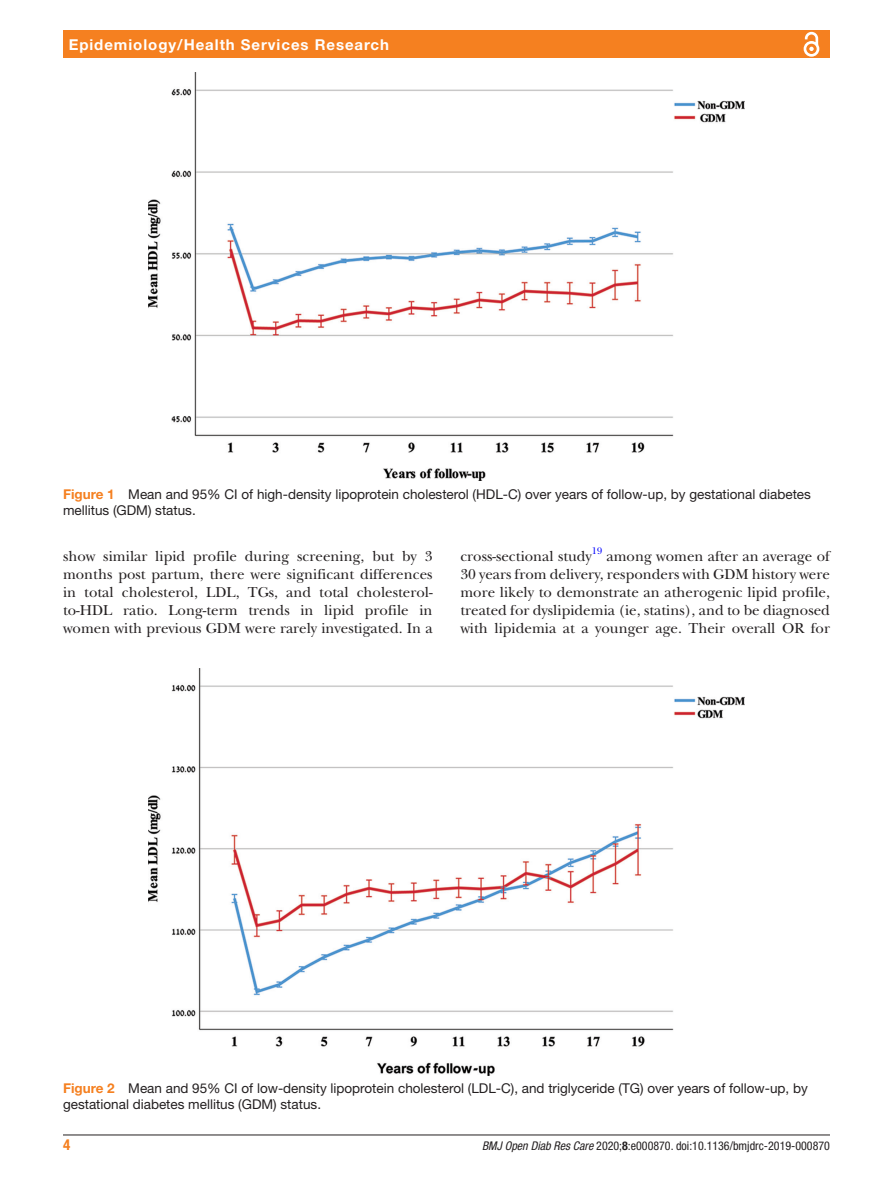
<style>
.page{position:relative;width:893px;height:1191px;background:#fff}
.page>*{position:absolute;margin:0;border:0;box-sizing:border-box;transform-origin:0 0}
.t1{font:15px/18px "New Baskerville";color:#231f20;text-align:justify}
.t2{font:700 15px "Helvetica Neue LT Std";letter-spacing:.065em;color:#fff}
.t3{font:700 condensed 15px "Helvetica Neue LT Std";color:#f58020}
.t4{font:13.5px/16.2px "Helvetica Neue LT Std";color:#231f20}
.t5{font:condensed 12px "Helvetica Neue LT Std";color:#231f20}
.t6{font:9.9px "New Baskerville";color:#00f}
.s1{font-weight:700;color:#f58020}
.s2{font-style:italic}
.s3{font-weight:700}
</style>
<div class="page">
<hr style="left:63px;top:1134px;width:767px;height:1px;background:#231f20">
<div style="left:63px;top:31px;width:767px;height:27px;background:#f58020"></div>
<svg style="left:803px;top:31px;width:17px;height:26px"></svg>
<img style="left:149px;top:73px;width:595px;height:408px">
<img style="left:149px;top:668px;width:595px;height:407px">
<p class="t2" style="left:69px;top:35px;width:322px">Epidemiology/Health Services Research</p>
<p class="t4" style="left:63px;top:485px;width:749px"><span class="s1">Figure 1</span> Mean and 95% CI of high-density lipoprotein cholesterol (HDL-C) over years of follow-up, by gestational diabetes mellitus (GDM) status.</p>
<p class="t1" style="left:63px;top:547px;width:371px">show similar lipid profile during screening, but by 3 months post partum, there were significant differences in total cholesterol, LDL, TGs, and total cholesterol&shy;to-HDL ratio. Long-term trends in lipid profile in women with previous GDM were rarely investigated. In a</p>
<p class="t1" style="left:460px;top:547px;width:133px">cross-sectional study</p>
<p class="t6" style="left:592px;top:545px;width:12px">19</p>
<p class="t1" style="left:460px;top:547px;width:371px;text-indent:146px">among women after an average of 30 years from delivery, responders with GDM history were more likely to demonstrate an atherogenic lipid profile, treated for dyslipidemia (ie, statins), and to be diagnosed with lipidemia at a younger age. Their overall OR for</p>
<p class="t4" style="left:63px;top:1080px;width:746px"><span class="s1">Figure 2</span> Mean and 95% CI of low-density lipoprotein cholesterol (LDL-C), and triglyceride (TG) over years of follow-up, by gestational diabetes mellitus (GDM) status.</p>
<p class="t3" style="left:63px;top:1135px;width:9px">4</p>
<p class="t5" style="left:482px;top:1138px;width:349px"><span class="s2">BMJ Open Diab Res Care</span> 2020;<span class="s3">8</span>:e000870. doi:10.1136/bmjdrc-2019-000870</p>
</div>
